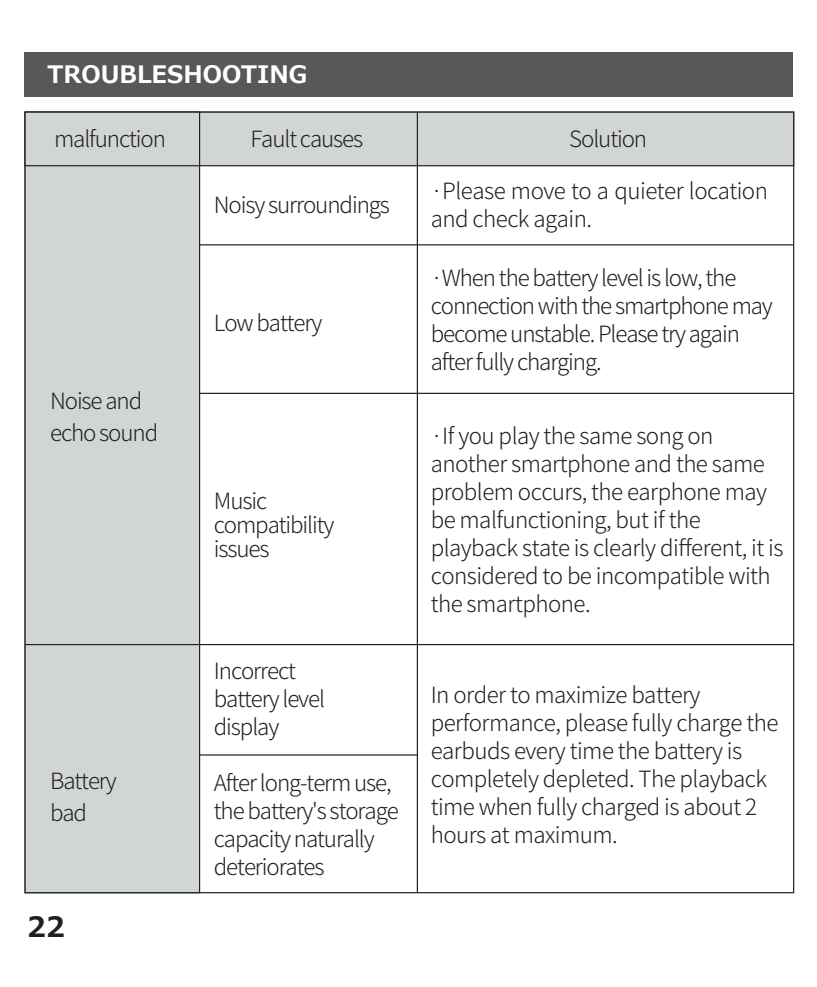
<style>
.page{position:relative;width:817px;height:987px;background:#fff}
.page>*{position:absolute;margin:0;border:0;box-sizing:border-box;transform-origin:0 0}
.t1{font:700 28px "Meiryo";color:#231f20}
.t2{font:700 24px "Meiryo UI";color:#fff}
.t3{font:300 22.4px/28px "Source Han Sans CN";letter-spacing:-.025em;color:#231f20}
.t4{font:300 22.4px/28px "Source Han Sans CN";letter-spacing:-.05em;color:#231f20}
</style>
<div class="page">
<div style="left:24px;top:52px;width:768px;height:44px;background:#585859"></div>
<div style="left:24px;top:111px;width:770px;height:782px;background:#fff;border:1px solid #231f20"></div>
<div style="left:24px;top:111px;width:176px;height:782px;background:#d2d5d6;border:1px solid #231f20"></div>
<div style="left:24px;top:111px;width:770px;height:55px;background:#d2d5d6;border:1px solid #231f20"></div>
<hr style="left:416px;top:112px;width:2px;height:780px;background:#231f20">
<hr style="left:199px;top:112px;width:1px;height:54px;background:#231f20">
<hr style="left:199px;top:244px;width:594px;height:1px;background:#231f20">
<hr style="left:199px;top:392px;width:594px;height:2px;background:#231f20">
<hr style="left:199px;top:754px;width:218px;height:1px;background:#231f20">
<hr style="left:25px;top:644px;width:768px;height:1px;background:#231f20">
<p class="t2" style="left:48px;top:57px;width:261px">TROUBLESHOOTING</p>
<p class="t4" style="left:54px;top:125px;width:113px">malfunction</p>
<p class="t4" style="left:50px;top:385px;width:110px;line-height:32px">Noise and echo sound</p>
<p class="t4" style="left:50px;top:764px;width:68px;line-height:32px">Battery bad</p>
<p class="t1" style="left:27px;top:906px;width:39px">22</p>
<p class="t4" style="left:250px;top:125px;width:114px">Fault causes</p>
<p class="t4" style="left:569px;top:125px;width:79px">Solution</p>
<p class="t3" style="left:430px;top:178px;width:339px">·Please move to a quieter location and check again.</p>
<p class="t4" style="left:214px;top:191px;width:178px">Noisy surroundings</p>
<p class="t4" style="left:214px;top:309px;width:110px">Low battery</p>
<p class="t4" style="left:214px;top:489px;width:122px;line-height:24px">Music compatibility issues</p>
<p class="t4" style="left:214px;top:657px;width:113px">Incorrect battery level display</p>
<p class="t4" style="left:214px;top:768px;width:186px">After long-term use, the battery's storage capacity naturally deteriorates</p>
<p class="t4" style="left:430px;top:264px;width:343px">·When the battery level is low, the connection with the smartphone may become unstable. Please try again after fully charging.</p>
<p class="t3" style="left:430px;top:422px;width:354px">·If you play the same song on another smartphone and the same problem occurs, the earphone may be malfunctioning, but if the playback state is clearly different, it is considered to be incompatible with the smartphone.</p>
<p class="t3" style="left:430px;top:681px;width:349px">In order to maximize battery performance, please fully charge the earbuds every time the battery is completely depleted. The playback time when fully charged is about 2 hours at maximum.</p>
</div>
